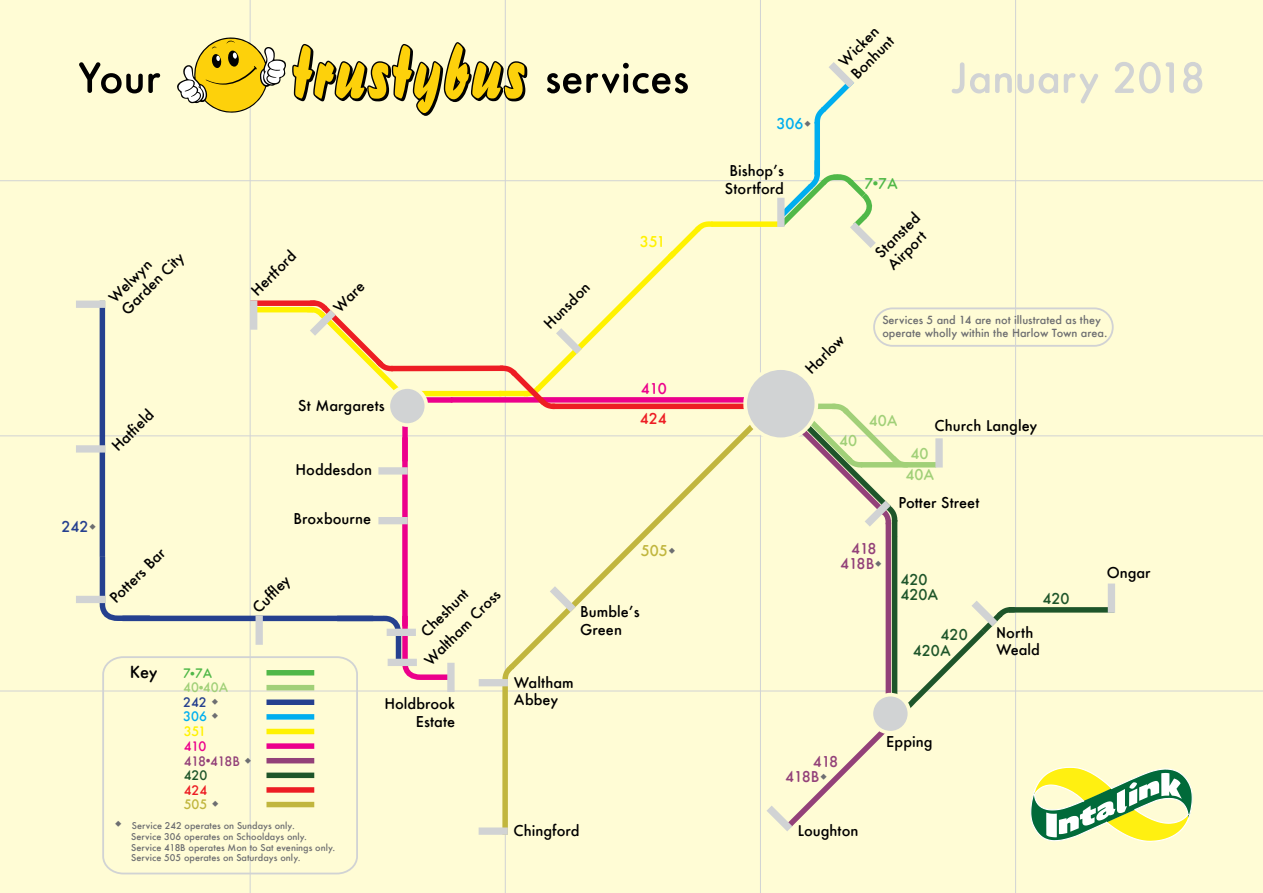
<style>
.page{position:relative;width:1263px;height:893px;background:#fffcd5}
.page>*{position:absolute;margin:0;border:0;box-sizing:border-box;transform-origin:0 0}
.t1{font:500 16.5px "Station";color:#000}
.t2{font:500 14.55px/17.5px "Station";color:#000}
.t3{font:500 14.55px/15px "Station";color:#1e552a}
.t4{font:500 14.55px/15px "Station";color:#934179}
.t5{font:500 14.55px/21.5px "Station";color:#a1d078;text-align:center}
.t6{font:500 14.55px "Station";color:#25408f}
.t7{font:500 14.55px "Station";color:#fff200}
.t8{font:500 14.55px "Station";color:#ed1d24}
.t9{font:500 14.55px "Station";color:#ec008c}
.t10{font:500 14.55px "Station";color:#c1b63e}
.t11{font:500 14.55px "Station";color:#50b848}
.t12{font:500 14.55px "Station";color:#00aeef}
.t13{font:500 12.75px "Station";color:#934179}
.t14{font:500 12.75px "Station";color:#a1d078}
.t15{font:500 12.75px "Station";color:#00aeef}
.t16{font:500 12.75px "Station";color:#fff200}
.t17{font:500 12.75px "Station";color:#ec008c}
.t18{font:500 12.75px "Station";color:#1e552a}
.t19{font:500 12.75px "Station";color:#ed1d24}
.t20{font:500 12.75px "Station";color:#c1b63e}
.t21{font:500 12.75px "Station";color:#25408f}
.t22{font:500 12.75px "Station";color:#50b848}
.t23{font:500 10.95px/13.2px "Station";color:#6d6e71}
.t24{font:500 9.15px/10.9px "Station";color:#6d6e71}
.t25{font:7.35px "Wingdings";color:#50b848}
.t26{font:6.45px "Wingdings";color:#50b848}
.t27{font:6.45px "Wingdings";color:#934179}
.t28{font:6.45px "Wingdings";color:#a1d078}
</style>
<div class="page">
<hr style="left:0;top:180px;width:1263px;height:1px;background:#d1d3d4">
<hr style="left:0;top:435px;width:1263px;height:1px;background:#d1d3d4">
<hr style="left:0;top:691px;width:1263px;height:1px;background:#d1d3d4">
<hr style="left:250px;top:0;width:1px;height:893px;background:#d1d3d4">
<hr style="left:505px;top:0;width:1px;height:893px;background:#d1d3d4">
<hr style="left:760px;top:0;width:1px;height:893px;background:#d1d3d4">
<hr style="left:1015px;top:0;width:1px;height:893px;background:#d1d3d4">
<div style="left:250px;top:300px;width:65px;height:6px;background:#ed1d24"></div>
<div style="left:416px;top:391px;width:85px;height:5px;background:#fff200"></div>
<div style="left:711px;top:221px;width:73px;height:6px;background:#fff200"></div>
<div style="left:391px;top:366px;width:112px;height:5px;background:#ed1d24"></div>
<div style="left:814px;top:122px;width:6px;height:53px;background:#00aeef"></div>
<div style="left:451px;top:397px;width:303px;height:6px;background:#ec008c"></div>
<div style="left:402px;top:437px;width:6px;height:189px;background:#ec008c"></div>
<div style="left:250px;top:307px;width:63px;height:5px;background:#fff200"></div>
<div style="left:552px;top:404px;width:221px;height:5px;background:#ed1d24"></div>
<div style="left:100px;top:301px;width:5px;height:256px;background:#25408f"></div>
<svg style="left:99px;top:551px;width:56px;height:71px"></svg>
<svg style="left:332px;top:610px;width:122px;height:70px"></svg>
<div style="left:122px;top:616px;width:251px;height:5px;background:#25408f"></div>
<svg style="left:503px;top:425px;width:256px;height:244px"></svg>
<svg style="left:502px;top:664px;width:12px;height:15px"></svg>
<div style="left:502px;top:680px;width:6px;height:155px;background:#c1b63e"></div>
<div style="left:1009px;top:607px;width:105px;height:6px;background:#1e552a"></div>
<div style="left:745px;top:368px;width:71px;height:71px;background:#d1d3d4;border-radius:50%"></div>
<div style="left:743px;top:366px;width:75px;height:75px;border:4px solid #fffcd5;border-radius:50%"></div>
<div style="left:250px;top:300px;width:7px;height:30px;background:#d1d3d4"></div>
<div style="left:76px;top:301px;width:29px;height:7px;background:#d1d3d4"></div>
<div style="left:76px;top:445px;width:29px;height:8px;background:#d1d3d4"></div>
<div style="left:76px;top:596px;width:29px;height:7px;background:#d1d3d4"></div>
<svg style="left:302px;top:300px;width:156px;height:167px"></svg>
<div style="left:378px;top:467px;width:30px;height:8px;background:#d1d3d4"></div>
<div style="left:378px;top:517px;width:30px;height:7px;background:#d1d3d4"></div>
<div style="left:387px;top:629px;width:29px;height:7px;background:#d1d3d4"></div>
<div style="left:388px;top:659px;width:29px;height:7px;background:#d1d3d4"></div>
<div style="left:447px;top:663px;width:8px;height:29px;background:#d1d3d4"></div>
<div style="left:479px;top:679px;width:29px;height:7px;background:#d1d3d4"></div>
<div style="left:479px;top:827px;width:29px;height:8px;background:#d1d3d4"></div>
<svg style="left:542px;top:578px;width:41px;height:42px"></svg>
<svg style="left:498px;top:221px;width:216px;height:189px"></svg>
<div style="left:256px;top:615px;width:7px;height:30px;background:#d1d3d4"></div>
<div style="left:1108px;top:584px;width:7px;height:29px;background:#d1d3d4"></div>
<svg style="left:101px;top:655px;width:258px;height:220px"></svg>
<div style="left:873px;top:307px;width:241px;height:40px;border:2px solid #d1d2d4;border-radius:19px"></div>
<div style="left:266px;top:699px;width:48px;height:6px;background:#25408f"></div>
<div style="left:266px;top:670px;width:48px;height:5px;background:#50b848"></div>
<svg style="left:774px;top:170px;width:109px;height:78px"></svg>
<svg style="left:79px;top:62px;width:81px;height:31px"></svg>
<svg style="left:547px;top:63px;width:141px;height:31px"></svg>
<svg style="left:952px;top:62px;width:250px;height:41px"></svg>
<svg style="left:177px;top:36px;width:109px;height:77px"></svg>
<svg style="left:292px;top:42px;width:235px;height:74px"></svg>
<svg style="left:1030px;top:767px;width:163px;height:75px"></svg>
<svg style="left:669px;top:547px;width:6px;height:6px"></svg>
<svg style="left:212px;top:713px;width:6px;height:6px"></svg>
<svg style="left:245px;top:757px;width:6px;height:6px"></svg>
<svg style="left:213px;top:801px;width:5px;height:6px"></svg>
<svg style="left:115px;top:820px;width:6px;height:6px"></svg>
<svg style="left:814px;top:62px;width:40px;height:65px"></svg>
<svg style="left:212px;top:699px;width:6px;height:6px"></svg>
<svg style="left:759px;top:401px;width:257px;height:430px"></svg>
<p class="t2" style="left:105px;top:293px;width:83px;rotate:-45deg">Welwyn<br>Garden City</p>
<p class="t2" style="left:247px;top:287px;width:58px;rotate:-45deg">Hertford</p>
<p class="t2" style="left:330px;top:304px;width:38px;rotate:-45deg">Ware</p>
<p class="t2" style="left:540px;top:320px;width:60px;rotate:-45deg">Hunsdon</p>
<p class="t7" style="left:640px;top:232px;width:27px">351</p>
<p class="t6" style="left:62px;top:516px;width:28px">242</p>
<p class="t2" style="left:108px;top:442px;width:53px;rotate:-45deg">Hatfi eld</p>
<p class="t2" style="left:298px;top:396px;width:88px">St Margarets</p>
<p class="t2" style="left:295px;top:460px;width:78px">Hoddesdon</p>
<p class="t9" style="left:641px;top:378px;width:27px">410</p>
<p class="t8" style="left:640px;top:408px;width:28px">424</p>
<p class="t2" style="left:106px;top:594px;width:73px;rotate:-45deg">Potters Bar</p>
<p class="t1" style="left:130px;top:660px;width:30px">Key</p>
<p class="t2" style="left:293px;top:510px;width:79px">Broxbourne</p>
<p class="t22" style="left:183px;top:664px;width:31px">7 7A</p>
<p class="t26" style="left:190px;top:670px;width:6px">●</p>
<p class="t14" style="left:183px;top:679px;width:46px">40 40A</p>
<p class="t15" style="left:183px;top:708px;width:25px">306</p>
<p class="t16" style="left:184px;top:723px;width:24px">351</p>
<p class="t17" style="left:184px;top:737px;width:24px">410</p>
<p class="t13" style="left:184px;top:752px;width:58px">418 418B</p>
<p class="t18" style="left:184px;top:767px;width:25px">420</p>
<p class="t19" style="left:184px;top:781px;width:25px">424</p>
<p class="t20" style="left:184px;top:796px;width:25px">505</p>
<p class="t28" style="left:199px;top:685px;width:6px">●</p>
<p class="t21" style="left:183px;top:694px;width:25px">242</p>
<p class="t27" style="left:206px;top:757px;width:6px">●</p>
<p class="t2" style="left:249px;top:604px;width:48px;rotate:-45deg">Cuffl ey</p>
<p class="t2" style="left:402px;top:638px;width:102px;line-height:23.2px;text-align:center;rotate:-45deg">Cheshunt<br>Waltham Cross</p>
<p class="t2" style="left:384px;top:695px;width:72px;text-align:right">Holdbrook<br>Estate</p>
<p class="t24" style="left:131px;top:820px;width:206px">Service 242 operates on Sundays only.<br>Service 306 operates on Schooldays only.<br>Service 418B operates Mon to Sat evenings only.<br>Service 505 operates on Saturdays only.</p>
<p class="t10" style="left:641px;top:540px;width:29px">505</p>
<p class="t2" style="left:580px;top:603px;width:61px">Bumbleʼs<br>Green</p>
<p class="t2" style="left:514px;top:673px;width:61px">Waltham<br>Abbey</p>
<p class="t2" style="left:514px;top:822px;width:68px">Chingford</p>
<p class="t12" style="left:776px;top:114px;width:29px">306</p>
<p class="t2" style="left:725px;top:162px;width:61px;text-align:center">Bishopʼs<br>Stortford</p>
<p class="t2" style="left:835px;top:57px;width:55px;rotate:-45deg">Wicken<br>Bonhunt</p>
<p class="t11" style="left:864px;top:174px;width:35px">7 7A</p>
<p class="t25" style="left:873px;top:180px;width:7px">●</p>
<p class="t2" style="left:871px;top:249px;width:58px;rotate:-45deg">Stansted<br>Airport</p>
<p class="t2" style="left:801px;top:365px;width:50px;rotate:-45deg">Harlow</p>
<p class="t23" style="left:882px;top:313px;width:227px">Services 5 and 14 are not illustrated as they operate wholly within the Harlow Town area.</p>
<p class="t5" style="left:839px;top:430px;width:20px">40</p>
<p class="t5" style="left:869px;top:409px;width:30px">40A</p>
<p class="t2" style="left:934px;top:417px;width:104px">Church Langley</p>
<p class="t5" style="left:905px;top:443px;width:30px">40<br>40A</p>
<p class="t2" style="left:898px;top:494px;width:82px">Potter Street</p>
<p class="t4" style="left:840px;top:540px;width:38px;text-align:right">418<br>418B</p>
<p class="t3" style="left:900px;top:571px;width:39px">420<br>420A</p>
<p class="t3" style="left:913px;top:627px;width:56px;text-indent:28px">420<br>420A</p>
<p class="t3" style="left:1042px;top:591px;width:29px">420</p>
<p class="t2" style="left:996px;top:623px;width:45px">North<br>Weald</p>
<p class="t4" style="left:785px;top:754px;width:54px;text-indent:27px">418<br>418B</p>
<p class="t2" style="left:798px;top:822px;width:62px">Loughton</p>
<p class="t2" style="left:886px;top:733px;width:48px">Epping</p>
<p class="t2" style="left:1107px;top:564px;width:46px">Ongar</p>
</div>
